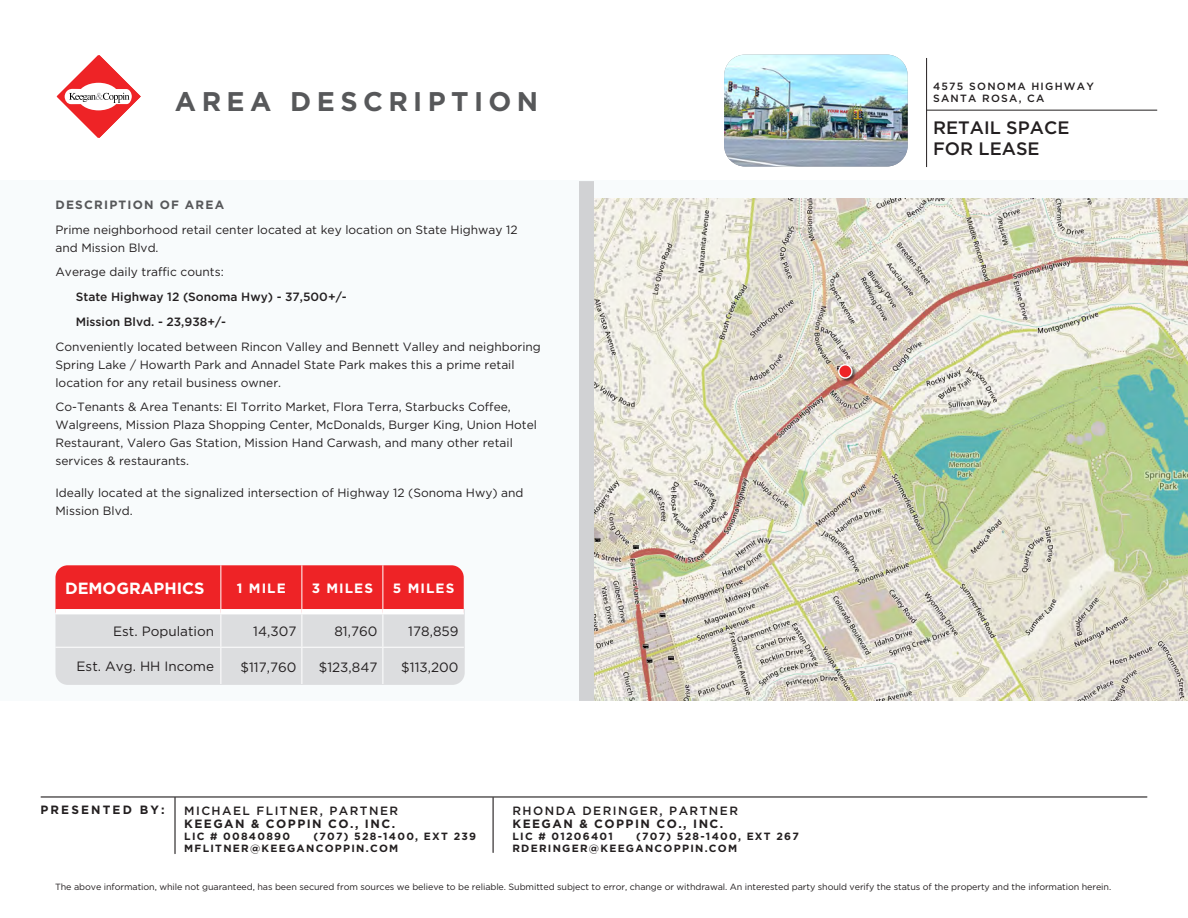
<style>
.page{position:relative;width:1188px;height:918px;background:#fff}
.page>*{position:absolute;margin:0;border:0;box-sizing:border-box;transform-origin:0 0}
.page_title{font:700 27px "Gotham";letter-spacing:.2em;color:#57585a}
.t1{font:500 18px/21px "Gotham";color:#231f20}
.table_heading_large{font:700 16.2px "Gotham";color:#fff}
.table_content{font:13.5px "Gotham";color:#231f20}
.table_header{font:700 13.5px "Gotham";letter-spacing:.08em;color:#fff}
.body_text{font:12px/18px "Gotham";color:#231f20}
.body_text-2{font:500 12px "Gotham";color:#231f20}
.body_text-3{font:500 12px "Gotham";letter-spacing:.12em;color:#231f20}
.t2{font:700 12px "Gotham";letter-spacing:.12em;color:#231f20}
.t3{font:700 12px "Gotham";letter-spacing:.1em;color:#57585a}
.t4{font:700 12px "Gotham";letter-spacing:.18em;color:#231f20}
.t5{font:700 10.5px/12px "Gotham";letter-spacing:.12em;color:#231f20}
.t6{font:500 10.5px/12.6px "Gotham";letter-spacing:.12em;color:#231f20}
.t7{font:9px "Gotham";letter-spacing:-.01em;color:#231f20}
</style>
<div class="page">
<hr style="left:927px;top:110px;width:230px;height:1px;background:#231f20">
<hr style="left:926px;top:58px;width:1px;height:109px;background:#231f20">
<img style="left:724px;top:55px;width:184px;height:112px">
<svg style="left:57px;top:55px;width:84px;height:83px"></svg>
<hr style="left:493px;top:798px;width:1px;height:54px;background:#231f20">
<hr style="left:41px;top:796px;width:1106px;height:2px;background:#231f20">
<hr style="left:174px;top:798px;width:2px;height:56px;background:#231f20">
<div style="left:0;top:181px;width:1188px;height:520px;background:#f8fbfc"></div>
<div style="left:579px;top:181px;width:15px;height:520px;background:#d1d2d4"></div>
<img style="left:594px;top:199px;width:594px;height:502px">
<svg style="left:56px;top:565px;width:409px;height:120px;background:#e39699"></svg>
<hr style="left:220px;top:565px;width:1px;height:44px;background:#fff">
<hr style="left:301px;top:565px;width:1px;height:44px;background:#fff">
<hr style="left:382px;top:565px;width:1px;height:44px;background:#fff">
<hr style="left:220px;top:614px;width:1px;height:33px;background:#fff">
<hr style="left:301px;top:614px;width:1px;height:33px;background:#fff">
<hr style="left:382px;top:614px;width:1px;height:33px;background:#fff">
<hr style="left:55px;top:647px;width:166px;height:1px;background:#fff">
<hr style="left:221px;top:647px;width:81px;height:1px;background:#fff">
<hr style="left:220px;top:648px;width:1px;height:36px;background:#fff">
<hr style="left:302px;top:647px;width:81px;height:1px;background:#fff">
<hr style="left:301px;top:648px;width:1px;height:36px;background:#fff">
<hr style="left:383px;top:647px;width:81px;height:1px;background:#fff">
<hr style="left:382px;top:648px;width:1px;height:36px;background:#fff">
<div style="left:55px;top:609px;width:166px;height:5px;background:#fff"></div>
<div style="left:221px;top:609px;width:81px;height:5px;background:#fff"></div>
<div style="left:302px;top:609px;width:81px;height:5px;background:#fff"></div>
<div style="left:383px;top:609px;width:81px;height:5px;background:#fff"></div>
<div style="left:838px;top:364px;width:18px;height:18px;background:#231f20;opacity:.65"></div>
<svg style="left:839px;top:365px;width:13px;height:13px"></svg>
<div style="left:838px;top:364px;width:15px;height:15px;border:1px solid #fff;border-radius:50%"></div>
<p class="page_title" style="left:175px;top:86px;width:365px">AREA DESCRIPTION</p>
<p class="t3" style="left:56px;top:198px;width:170px">DESCRIPTION OF AREA</p>
<p class="body_text" style="left:56px;top:220px;width:464px">Prime neighborhood retail center located at key location on State Highway 12 and Mission Blvd.</p>
<p class="body_text" style="left:56px;top:263px;width:170px">Average daily traffic counts:</p>
<p class="body_text-2" style="left:76px;top:290px;width:273px">State Highway 12 (Sonoma Hwy) - 37,500+/-</p>
<p class="body_text-2" style="left:76px;top:315px;width:152px">Mission Blvd. - 23,938+/-</p>
<p class="body_text" style="left:56px;top:337px;width:487px">Conveniently located between Rincon Valley and Bennett Valley and neighboring<br>Spring Lake / Howarth Park and Annadel State Park makes this a prime retail location for any retail business owner.</p>
<p class="body_text" style="left:56px;top:398px;width:483px">Co-Tenants &amp; Area Tenants: El Torrito Market, Flora Terra, Starbucks Coffee, Walgreens, Mission Plaza Shopping Center, McDonalds, Burger King, Union Hotel Restaurant, Valero Gas Station, Mission Hand Carwash, and many other retail services &amp; restaurants.</p>
<p class="body_text" style="left:56px;top:483px;width:470px">Ideally located at the signalized intersection of Highway 12 (Sonoma Hwy) and<br>Mission Blvd.</p>
<p class="table_heading_large" style="left:65px;top:579px;width:141px">DEMOGRAPHICS</p>
<p class="table_header" style="left:237px;top:580px;width:50px">1 MILE</p>
<p class="table_header" style="left:312px;top:580px;width:63px">3 MILES</p>
<p class="table_header" style="left:393px;top:580px;width:63px">5 MILES</p>
<p class="table_content" style="left:113px;top:624px;width:103px">Est. Population</p>
<p class="table_content" style="left:253px;top:624px;width:45px">14,307</p>
<p class="table_content" style="left:334px;top:624px;width:45px">81,760</p>
<p class="table_content" style="left:408px;top:624px;width:52px">178,859</p>
<p class="table_content" style="left:77px;top:659px;width:139px">Est. Avg. HH Income</p>
<p class="table_content" style="left:240px;top:659px;width:58px">$117,760</p>
<p class="table_content" style="left:319px;top:659px;width:60px">$123,847</p>
<p class="table_content" style="left:401px;top:659px;width:59px">$113,200</p>
<p class="t4" style="left:40px;top:803px;width:126px">PRESENTED BY:</p>
<p class="body_text-3" style="left:184px;top:804px;width:215px">MICHAEL FLITNER, PARTNER</p>
<p class="t2" style="left:184px;top:817px;width:212px">KEEGAN &amp; COPPIN CO., INC.</p>
<p class="t5" style="left:184px;top:830px;width:107px">LIC # 00840890</p>
<p class="t5" style="left:184px;top:830px;width:293px;text-indent:129px">(707) 528-1400, EXT 239<br>MFLITNER@KEEGANCOPPIN.COM</p>
<p class="body_text-3" style="left:512px;top:804px;width:227px">RHONDA DERINGER, PARTNER</p>
<p class="t2" style="left:512px;top:817px;width:212px">KEEGAN &amp; COPPIN CO., INC.</p>
<p class="t5" style="left:512px;top:830px;width:102px">LIC # 01206401</p>
<p class="t5" style="left:512px;top:830px;width:288px;text-indent:124px">(707) 528-1400, EXT 267<br>RDERINGER@KEEGANCOPPIN.COM</p>
<p class="t6" style="left:933px;top:79px;width:162px">4575 SONOMA HIGHWAY<br>SANTA ROSA, CA</p>
<h2 class="t1" style="left:933px;top:117px;width:138px">RETAIL SPACE<br>FOR LEASE</h2>
<p class="t7" style="left:55px;top:882px;width:1058px">The above information, while not guaranteed, has been secured from sources we believe to be reliable. Submitted subject to error, change or withdrawal. An interested party should verify the status of the property and the information herein.</p>
</div>
